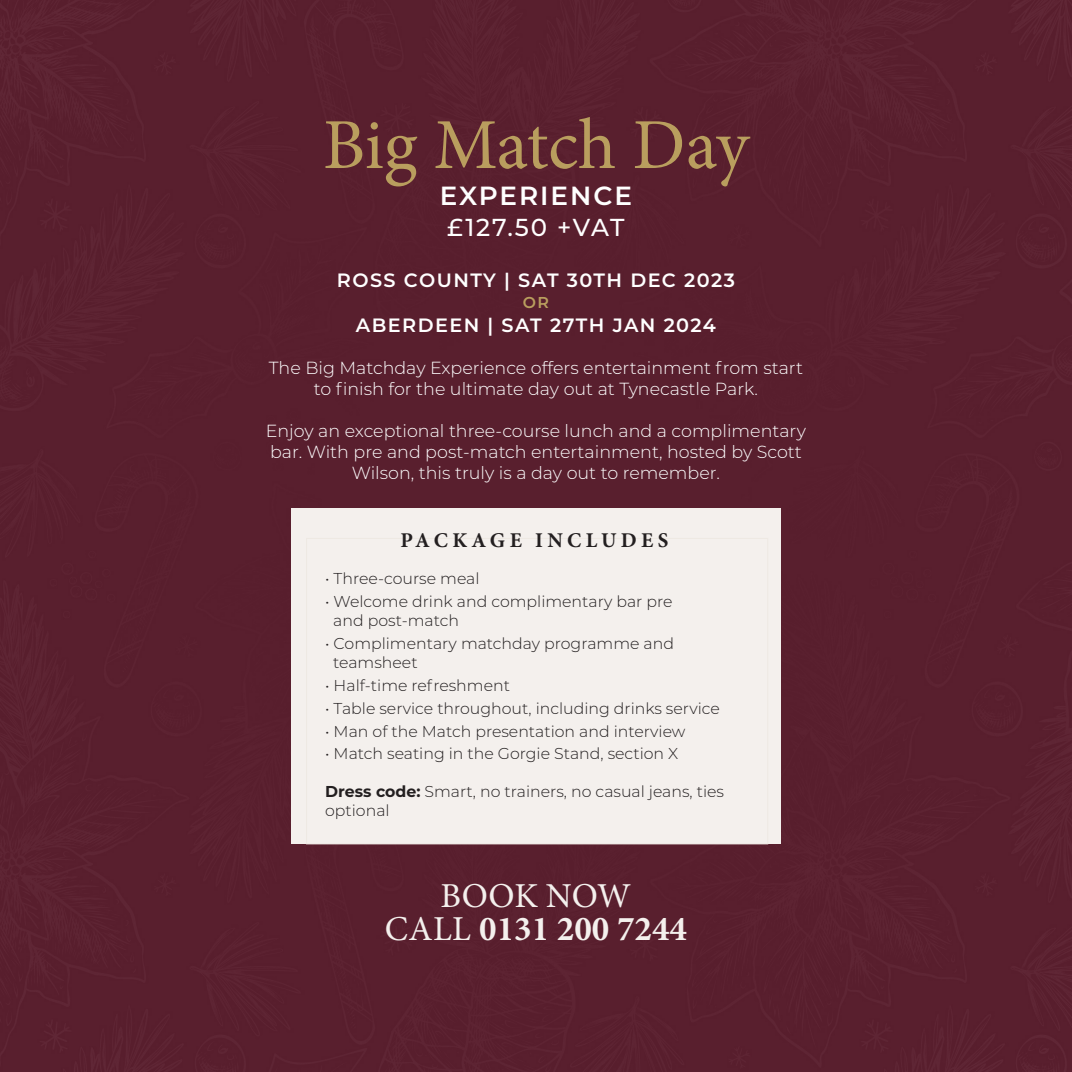
<style>
.page{position:relative;width:1072px;height:1072px;background:#fff}
.page>*{position:absolute;margin:0;border:0;box-sizing:border-box;transform-origin:0 0}
.t1{font:71.75px "Minion Pro";letter-spacing:-.005em;color:#b99e5e}
.t2{font:700 35px "Minion Pro";color:#f4f0ed}
.t3{font:35px "Minion Pro";letter-spacing:-.005em;color:#f4f0ed}
.t4{font:600 26.25px "Montserrat";letter-spacing:.075em;color:#fff}
.t5{font:500 24.5px "Montserrat";letter-spacing:.07em;color:#fff}
.t6{font:700 21px "Minion Pro";letter-spacing:.2em;color:#231f20}
.t7{font:600 19.25px "Montserrat";letter-spacing:.075em;color:#fff}
.t8{font:300 17.5px/21px "Montserrat";color:#fff;text-align:center}
.t9{font:300 15.75px/19.2px "Montserrat";color:#231f20}
.t10{font:600 15.75px "Montserrat";color:#b99e5e}
.s1{font-weight:700}
.s2{font-weight:400}
</style>
<div class="page">
<div style="left:0;top:0;width:1071px;height:1071px;background:#591f2e"></div>
<div style="left:291px;top:508px;width:489px;height:335px;background:#f4f0ed"></div>
<div style="left:306px;top:538px;width:462px;height:306px;border:1px solid #eee9e3"></div>
<p class="t1" style="left:323px;top:97px;width:427px">Big Match Day</p>
<p class="t4" style="left:440px;top:177px;width:194px">EXPERIENCE</p>
<p class="t5" style="left:447px;top:210px;width:179px">£127.50 +VAT</p>
<p class="t7" style="left:337px;top:267px;width:399px">ROSS COUNTY | SAT 30TH DEC 2023</p>
<p class="t10" style="left:523px;top:292px;width:27px">OR</p>
<p class="t7" style="left:356px;top:311px;width:362px">ABERDEEN | SAT 27TH JAN 2024</p>
<p class="t8" style="left:269px;top:356px;width:536px">The Big Matchday Experience offers entertainment from start to finish for the ultimate day out at Tynecastle Park.</p>
<p class="t8" style="left:266px;top:419px;width:541px">Enjoy an exceptional three-course lunch and a complimentary bar. With pre and post-match entertainment, hosted by Scott<br>Wilson, this truly is a day out to remember.</p>
<p class="t6" style="left:400px;top:525px;width:269px">PACKAGE INCLUDES</p>
<p class="t9" style="left:325px;top:568px;width:156px">• Three-course meal</p>
<p class="t9" style="left:333px;top:591px;width:341px;text-indent:-8px">• Welcome drink and complimentary bar pre and post-match</p>
<p class="t9" style="left:333px;top:633px;width:342px;text-indent:-8px">• Complimentary matchday programme and teamsheet</p>
<p class="t9" style="left:325px;top:675px;width:186px">• Half-time refreshment</p>
<p class="t9" style="left:325px;top:698px;width:396px">• Table service throughout, including drinks service</p>
<p class="t9" style="left:325px;top:721px;width:362px">• Man of the Match presentation and interview</p>
<p class="t9" style="left:325px;top:743px;width:355px">• Match seating in the Gorgie Stand, section X</p>
<p class="t9" style="left:325px;top:781px;width:400px"><span class="s1">Dress code:</span> Smart, no trainers, no casual jeans, ties optional</p>
<p class="t3" style="left:440px;top:872px;width:192px">BOOK NOW</p>
<p class="t2" style="left:385px;top:904px;width:303px"><span class="s2">CALL</span> 0131 200 7244</p>
</div>
